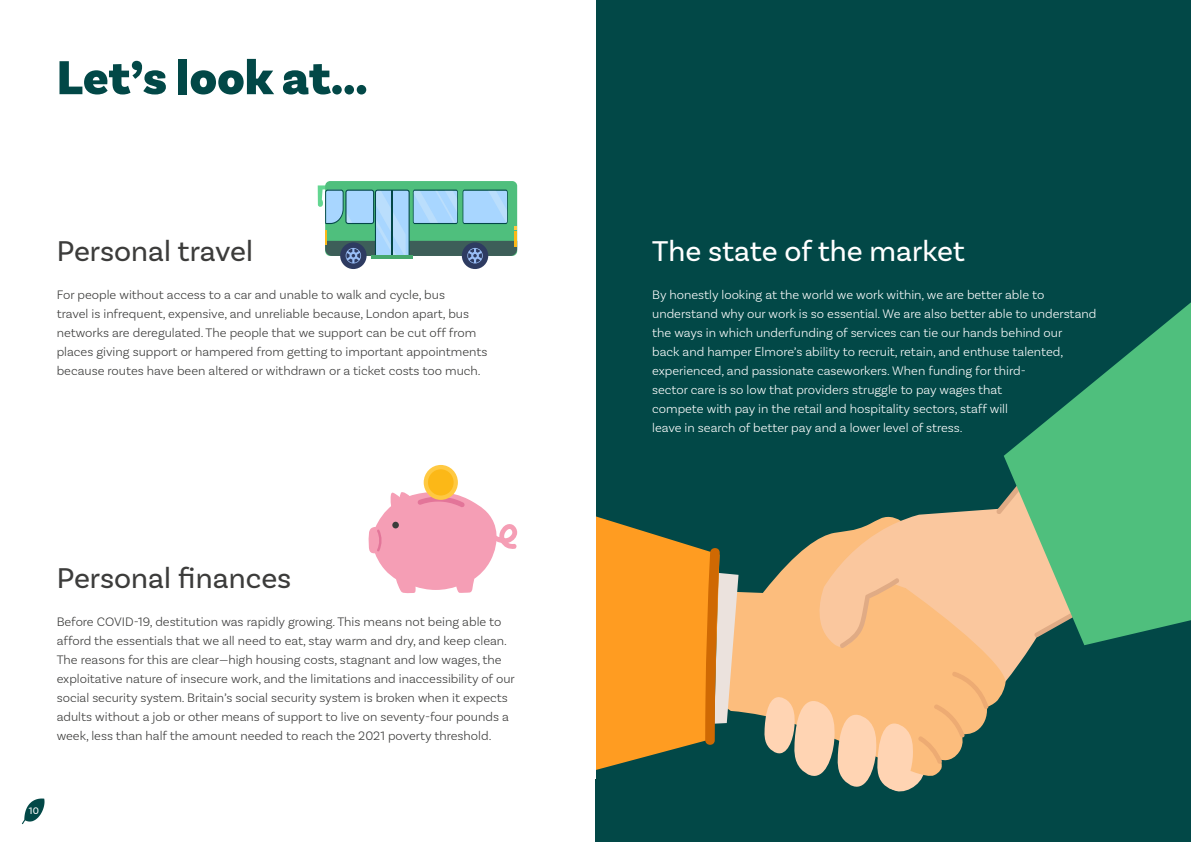
<style>
.page{position:relative;width:1191px;height:842px;background:#fff}
.page>*{position:absolute;margin:0;border:0;box-sizing:border-box;transform-origin:0 0}
.t1{font:900 50px "Basic Sans";color:#024847}
.t2{font:30px "Basic Sans";color:#3c3c3b}
.t3{font:30px "Basic Sans";color:#fff}
.t4{font:300 13px/19px "Basic Sans";color:#3c3c3b}
.t5{font:300 13px/19px "Basic Sans";color:#fff}
.t6{font:10px "Basic Sans";color:#fff}
</style>
<div class="page">
<svg style="left:22px;top:798px;width:23px;height:26px"></svg>
<div style="left:595px;top:0;width:596px;height:842px;background:#024847"></div>
<svg style="left:1007px;top:645px;width:78px;height:35px"></svg>
<svg style="left:738px;top:543px;width:269px;height:173px;fill:#fcbd7d"></svg>
<svg style="left:595px;top:491px;width:110px;height:281px;fill:#ff9c21"></svg>
<svg style="left:763px;top:671px;width:226px;height:121px"></svg>
<svg style="left:812px;top:502px;width:209px;height:147px"></svg>
<svg style="left:705px;top:548px;width:33px;height:197px"></svg>
<svg style="left:1003px;top:302px;width:188px;height:343px;fill:#4fbf7d"></svg>
<div style="left:424px;top:465px;width:34px;height:35px;background:#ffc942;border-radius:50%"></div>
<div style="left:428px;top:469px;width:25px;height:26px;background:#fcb817;border-radius:50%"></div>
<svg style="left:368px;top:487px;width:149px;height:106px"></svg>
<div style="left:325px;top:181px;width:192px;height:75px;background:#4fbf7d;border-radius:5px"></div>
<div style="left:340px;top:242px;width:26px;height:27px;background:#2e3b61;border-radius:50%"></div>
<div style="left:462px;top:242px;width:26px;height:27px;background:#2e3b61;border-radius:50%"></div>
<svg style="left:318px;top:185px;width:199px;height:78px"></svg>
<hr style="left:372px;top:256px;width:41px;height:3px;background:#45a86e">
<p class="t1" style="left:57px;top:47px;width:312px">Let’s look at...</p>
<p class="t2" style="left:57px;top:233px;width:198px">Personal travel</p>
<p class="t4" style="left:57px;top:285px;width:432px">For people without access to a car and unable to walk and cycle, bus<br>travel is infrequent, expensive, and unreliable because, London apart, bus networks are deregulated. The people that we support can be cut off from places giving support or hampered from getting to important appointments because routes have been altered or withdrawn or a ticket costs too much.</p>
<p class="t2" style="left:57px;top:560px;width:236px">Personal finances</p>
<p class="t4" style="left:57px;top:612px;width:459px">Before COVID-19, destitution was rapidly growing. This means not being able to afford the essentials that we all need to eat, stay warm and dry, and keep clean.<br>The reasons for this are clear—high housing costs, stagnant and low wages, the exploitative nature of insecure work, and the limitations and inaccessibility of our social security system. Britain’s social security system is broken when it expects adults without a job or other means of support to live on seventy-four pounds a week, less than half the amount needed to reach the 2021 poverty threshold.</p>
<p class="t6" style="left:29px;top:804px;width:11px">10</p>
<p class="t3" style="left:652px;top:233px;width:314px">The state of the market</p>
<p class="t5" style="left:652px;top:285px;width:446px">By honestly looking at the world we work within, we are better able to understand why our work is so essential. We are also better able to understand the ways in which underfunding of services can tie our hands behind our<br>back and hamper Elmore’s ability to recruit, retain, and enthuse talented, experienced, and passionate caseworkers. When funding for third-<br>sector care is so low that providers struggle to pay wages that<br>compete with pay in the retail and hospitality sectors, staff will<br>leave in search of better pay and a lower level of stress.</p>
</div>
